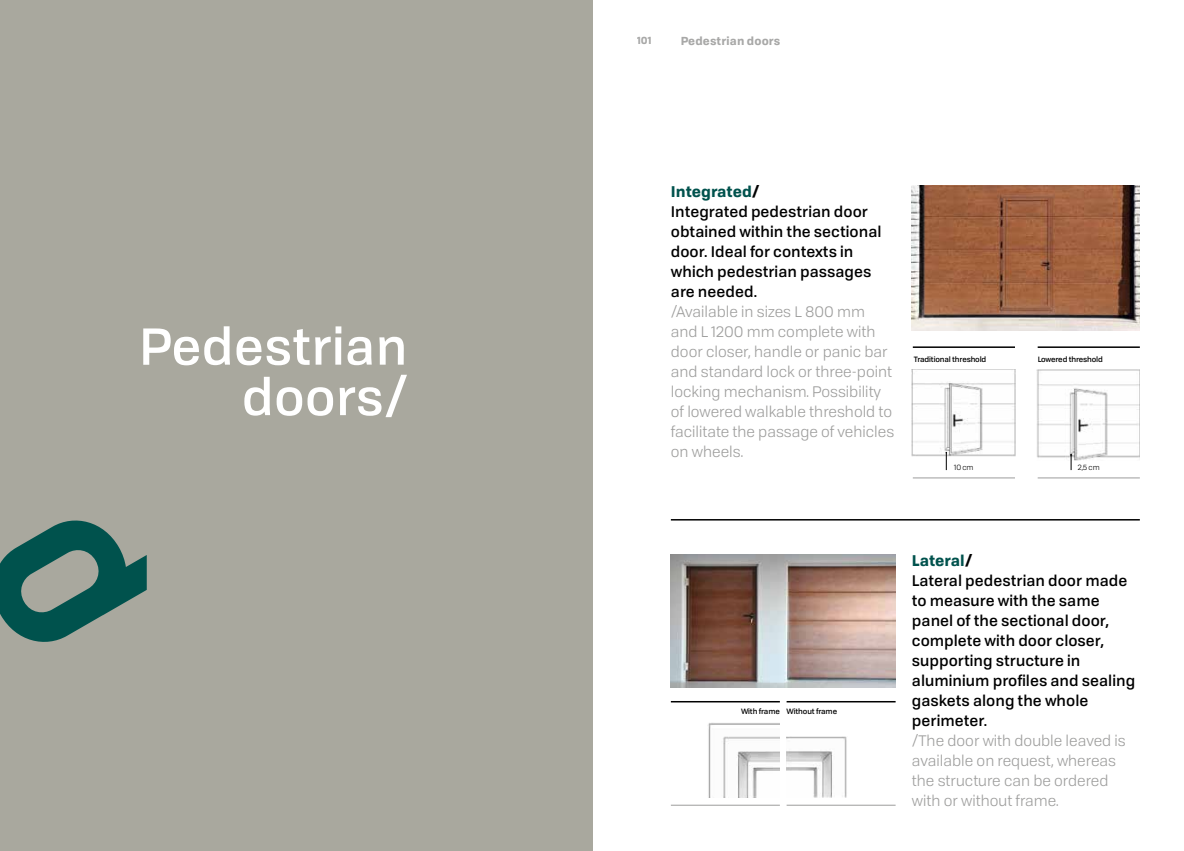
<style>
.page{position:relative;width:1184px;height:851px;background:#fff}
.page>*{position:absolute;margin:0;border:0;box-sizing:border-box;transform-origin:0 0}
.t1{font:500 50.5px/50.5px "Tofino";color:#fff;text-align:right}
.t2{font:500 15px/20px "Tofino";color:#000}
.t3{font:15px/20px "Tofino";color:#9d9d9c}
.t4{font:700 11.25px "Tofino";letter-spacing:.01em;color:#9d9d9c}
.t5{font:700 10px "Tofino";color:#9d9d9c}
.t6{font:500 7.5px "Tofino";letter-spacing:-.02em;color:#000}
.t7{font:7.5px "Tofino";color:#000}
.s1{font-weight:700;color:#00524d}
.s2{font-weight:700}
</style>
<div class="page">
<div style="left:0;top:0;width:593px;height:850px;background:#a9a89e"></div>
<img style="left:671px;top:554px;width:224px;height:133px">
<img style="left:912px;top:185px;width:227px;height:145px">
<img style="left:708px;top:723px;width:72px;height:74px">
<img style="left:786px;top:736px;width:61px;height:61px">
<hr style="left:671px;top:519px;width:468px;height:1px;background:#000">
<hr style="left:1037px;top:346px;width:102px;height:2px;background:#000">
<hr style="left:1037px;top:477px;width:102px;height:1px;background:#9d9d9c">
<hr style="left:912px;top:346px;width:103px;height:2px;background:#000">
<hr style="left:912px;top:477px;width:103px;height:1px;background:#9d9d9c">
<img style="left:912px;top:369px;width:103px;height:87px">
<img style="left:1036px;top:369px;width:103px;height:92px">
<svg style="left:945px;top:452px;width:2px;height:18px"></svg>
<svg style="left:1070px;top:454px;width:1px;height:16px"></svg>
<hr style="left:786px;top:700px;width:109px;height:2px;background:#000">
<hr style="left:786px;top:804px;width:109px;height:1px;background:#9d9d9c">
<hr style="left:671px;top:700px;width:109px;height:2px;background:#000">
<hr style="left:671px;top:804px;width:109px;height:1px;background:#9d9d9c">
<svg style="left:0;top:520px;width:147px;height:122px"></svg>
<h1 class="t1" style="left:139px;top:317px;width:270px">Pedestrian doors/</h1>
<p class="t5" style="left:637px;top:32px;width:16px">101</p>
<p class="t4" style="left:680px;top:32px;width:101px">Pedestrian doors</p>
<p class="t2" style="left:671px;top:180px;width:212px"><span class="s1">Integrated</span><span class="s2">/<br></span>Integrated pedestrian door obtained within the sectional door. Ideal for contexts in which pedestrian passages are needed.</p>
<p class="t3" style="left:671px;top:300px;width:225px">/Available in sizes L 800 mm and L 1200 mm complete with door closer, handle or panic bar and standard lock or three-point locking mechanism. Possibility of lowered walkable threshold to facilitate the passage of vehicles on wheels.</p>
<p class="t6" style="left:913px;top:353px;width:74px">Traditional threshold</p>
<p class="t6" style="left:1037px;top:353px;width:67px">Lowered threshold</p>
<p class="t7" style="left:954px;top:462px;width:21px">10 cm</p>
<p class="t7" style="left:1077px;top:462px;width:23px">2,5 cm</p>
<p class="t6" style="left:741px;top:705px;width:98px">With frame Without frame</p>
<p class="t2" style="left:912px;top:549px;width:225px"><span class="s1">Lateral</span><span class="s2">/<br></span>Lateral pedestrian door made to measure with the same panel of the sectional door, complete with door closer, supporting structure in aluminium profiles and sealing gaskets along the whole perimeter.</p>
<p class="t3" style="left:912px;top:729px;width:215px">/The door with double leaved is available on request, whereas the structure can be ordered with or without frame.</p>
</div>
